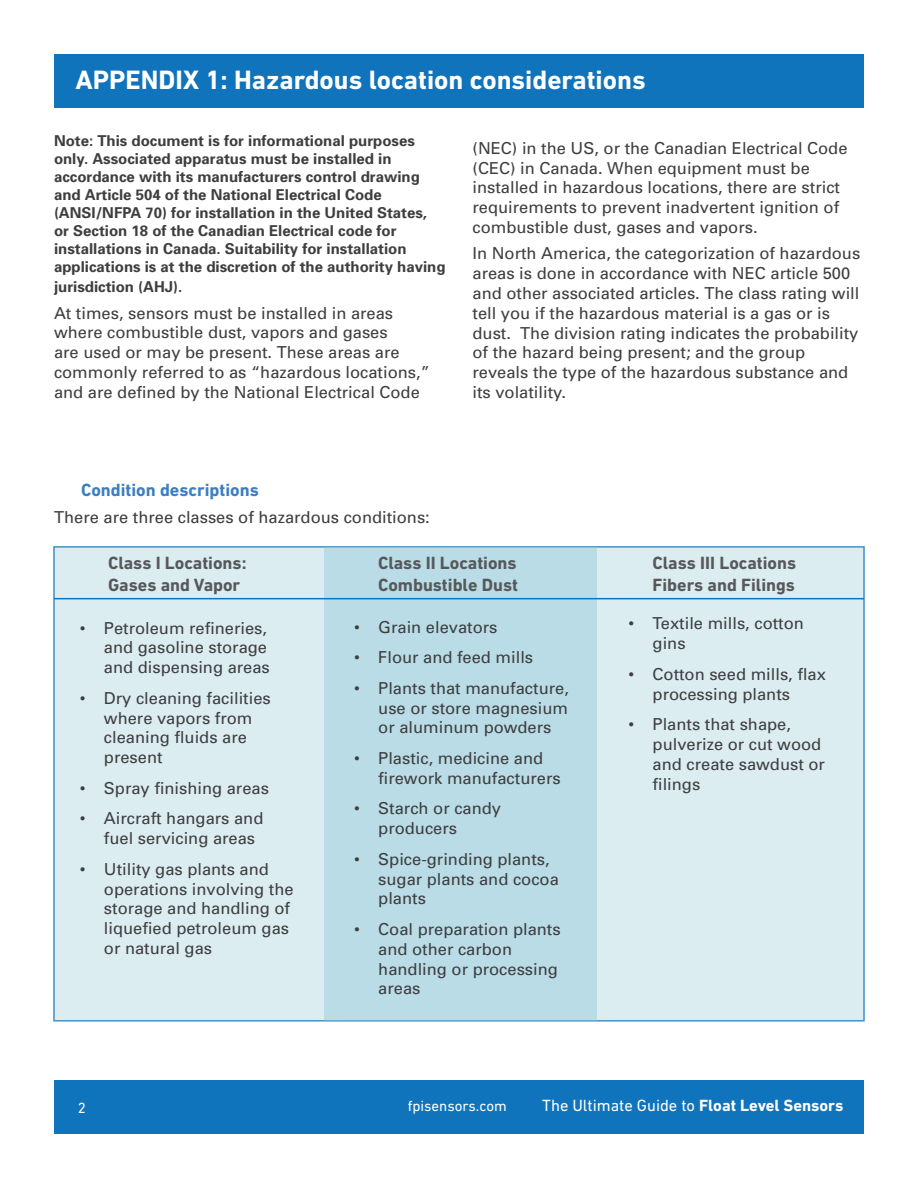
<style>
.page{position:relative;width:918px;height:1188px;background:#fff}
.page>*{position:absolute;margin:0;border:0;box-sizing:border-box;transform-origin:0 0}
.t1{font:700 27px "DIN Next LT Pro";color:#fff}
.t2{font:700 18px "DIN Next LT Pro";color:#57585a}
.t3{font:700 18px "DIN Next LT Pro";color:#3c7ec1}
.t4{font:16.5px/19.8px "Univers";color:#3e3e3f}
.t5{font:16.5px "DIN Next LT Pro";color:#fff}
.t6{font:700 15px/18px "Univers";color:#3e3e3f}
.t7{font:15px "DIN Next LT Pro";color:#fff}
.s1{font-weight:700}
</style>
<div class="page">
<div style="left:54px;top:1080px;width:810px;height:54px;background:#1074bc"></div>
<div style="left:53px;top:546px;width:812px;height:476px;background:#dcedf2"></div>
<div style="left:324px;top:547px;width:272px;height:475px;background:#b9dce6"></div>
<div style="left:54px;top:54px;width:810px;height:54px;background:#1074bc"></div>
<hr style="left:54px;top:598px;width:810px;height:1px;background:#1074bc">
<h1 class="t1" style="left:76px;top:64px;width:572px">APPENDIX 1: Hazardous location considerations</h1>
<p class="t6" style="left:54px;top:131px;width:393px">Note: This document is for informational purposes only. Associated apparatus must be installed in accordance with its manufacturers control drawing and Article 504 of the National Electrical Code (ANSI/NFPA 70) for installation in the United States, or Section 18 of the Canadian Electrical code for installations in Canada. Suitability for installation applications is at the discretion of the authority having</p>
<p class="t6" style="left:54px;top:277px;width:130px">jurisdiction (AHJ).</p>
<p class="t4" style="left:54px;top:303px;width:377px">At times, sensors must be installed in areas where combustible dust, vapors and gases<br>are used or may be present. These areas are commonly referred to as “hazardous locations,” and are defined by the National Electrical Code</p>
<p class="t4" style="left:473px;top:138px;width:377px">(NEC) in the US, or the Canadian Electrical Code (CEC) in Canada. When equipment must be installed in hazardous locations, there are strict requirements to prevent inadvertent ignition of combustible dust, gases and vapors.</p>
<p class="t4" style="left:473px;top:243px;width:389px">In North America, the categorization of hazardous areas is done in accordance with NEC article 500 and other associated articles. The class rating will tell you if the hazardous material is a gas or is dust. The division rating indicates the probability of the hazard being present; and the group reveals the type of the hazardous substance and its volatility.</p>
<p class="t3" style="left:81px;top:480px;width:179px">Condition descriptions</p>
<p class="t4" style="left:54px;top:507px;width:377px">There are three classes of hazardous conditions:</p>
<p class="t2" style="left:108px;top:552px;width:140px">Class I Locations:</p>
<p class="t2" style="left:378px;top:552px;width:140px">Class II Locations</p>
<p class="t2" style="left:652px;top:552px;width:145px">Class III Locations</p>
<p class="t2" style="left:108px;top:574px;width:134px">Gases and Vapor</p>
<p class="t2" style="left:378px;top:574px;width:142px">Combustible Dust</p>
<p class="t2" style="left:652px;top:574px;width:144px">Fibers and Filings</p>
<p class="t4" style="left:104px;top:618px;width:167px;text-indent:-24px">• Petroleum refineries, and gasoline storage and dispensing areas</p>
<p class="t4" style="left:104px;top:688px;width:168px;text-indent:-24px">• Dry cleaning facilities where vapors from cleaning fluids are present</p>
<p class="t4" style="left:80px;top:778px;width:191px">• Spray finishing areas</p>
<p class="t4" style="left:104px;top:808px;width:161px;text-indent:-24px">• Aircraft hangars and fuel servicing areas</p>
<p class="t4" style="left:104px;top:859px;width:191px;text-indent:-24px">• Utility gas plants and operations involving the storage and handling of liquefied petroleum gas or natural gas</p>
<p class="t4" style="left:354px;top:617px;width:145px">• Grain elevators</p>
<p class="t4" style="left:354px;top:647px;width:180px">• Flour and feed mills</p>
<p class="t4" style="left:378px;top:678px;width:192px;text-align:justify;text-indent:-24px">• Plants that manufacture, use or store magnesium or aluminum powders</p>
<p class="t4" style="left:378px;top:748px;width:184px;text-indent:-24px">• Plastic, medicine and firework manufacturers</p>
<p class="t4" style="left:378px;top:798px;width:124px;text-indent:-24px">• Starch or candy producers</p>
<p class="t4" style="left:378px;top:849px;width:182px;text-indent:-24px">• Spice-grinding plants, sugar plants and cocoa plants</p>
<p class="t4" style="left:378px;top:919px;width:184px;text-indent:-24px">• Coal preparation plants and other carbon handling or processing areas</p>
<p class="t4" style="left:653px;top:613px;width:153px;text-indent:-24px">• Textile mills, cotton gins</p>
<p class="t4" style="left:653px;top:664px;width:175px;text-indent:-24px">• Cotton seed mills, flax processing plants</p>
<p class="t4" style="left:653px;top:714px;width:174px;text-indent:-24px">• Plants that shape, pulverize or cut wood and create sawdust or filings</p>
<p class="t7" style="left:78px;top:1099px;width:10px">2</p>
<p class="t7" style="left:408px;top:1097px;width:101px">fpisensors.com</p>
<p class="t5" style="left:542px;top:1096px;width:303px">The Ultimate Guide to <span class="s1">Float Level Sensors</span></p>
</div>
